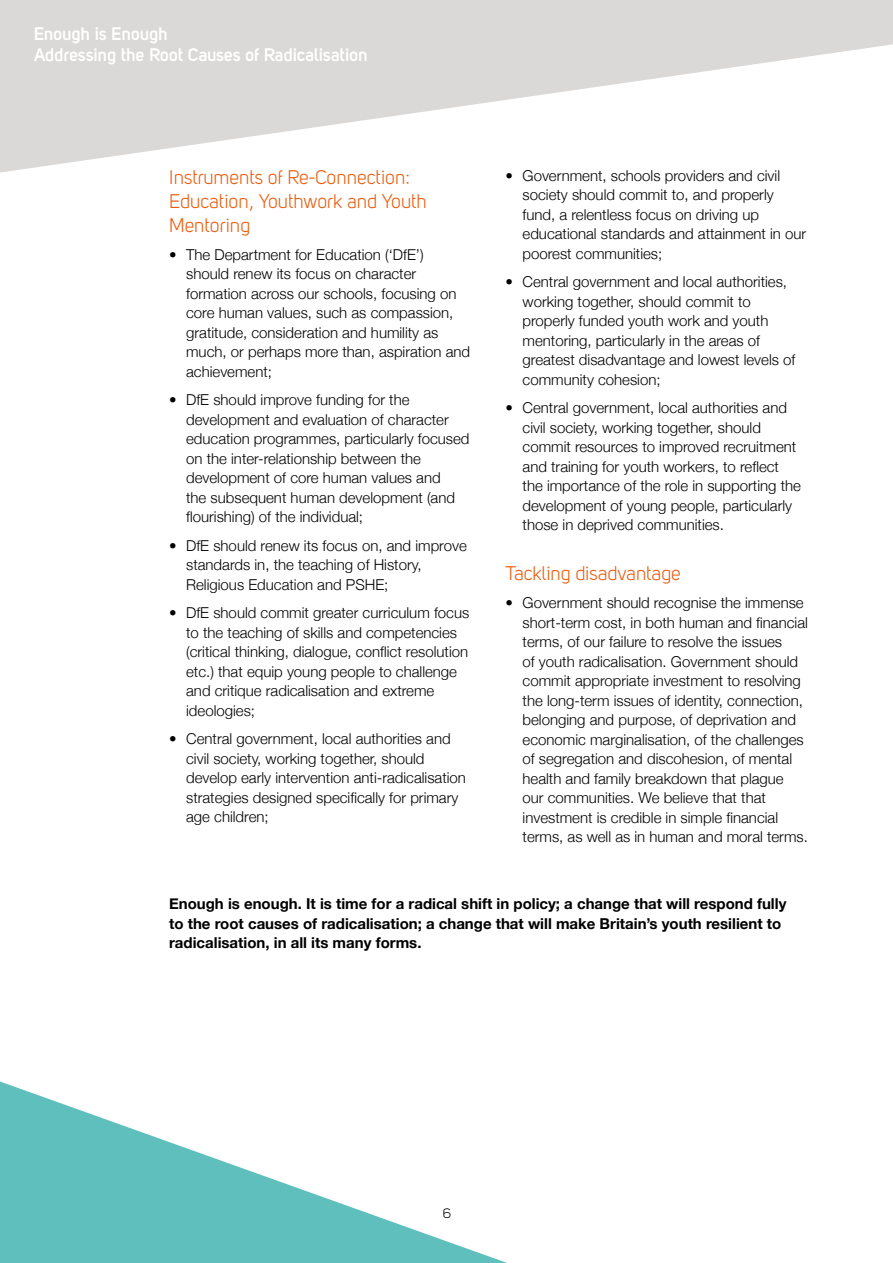
<style>
.page{position:relative;width:893px;height:1263px;background:#fff}
.page>*{position:absolute;margin:0;border:0;box-sizing:border-box;transform-origin:0 0}
.t1{font:19.5px/24px "Uni Sans Book";color:#ea5b0b}
.t2{font:700 18px/21px "Uni Sans Semi";color:#fff}
.t3{font:300 15px/19.5px "Helvetica Neue";color:#000}
.t4{font:700 15px/19.5px "Helvetica Neue";color:#000}
.t5{font:13.5px "Uni Sans Book";color:#000}
</style>
<div class="page">
<svg style="left:0;top:1081px;width:507px;height:182px"></svg>
<svg style="left:0;top:0;width:893px;height:173px;fill:#dbd9d7"></svg>
<p class="t2" style="left:34px;top:23px;width:335px">Enough is Enough<br>Addressing the Root Causes of Radicalisation</p>
<h1 class="t1" style="left:169px;top:165px;width:259px">Instruments of Re-Connection:<br>Education, Youthwork and Youth<br>Mentoring</h1>
<p class="t3" style="left:186px;top:244px;width:285px;text-indent:-17px">• The Department for Education (‘DfE’) should renew its focus on character formation across our schools, focusing on core human values, such as compassion, gratitude, consideration and humility as much, or perhaps more than, aspiration and achievement;</p>
<p class="t3" style="left:186px;top:389px;width:285px;text-indent:-17px">• DfE should improve funding for the development and evaluation of character education programmes, particularly focused on the inter-relationship between the development of core human values and<br>the subsequent human development (and flourishing) of the individual;</p>
<p class="t3" style="left:186px;top:535px;width:282px;text-indent:-17px">• DfE should renew its focus on, and improve standards in, the teaching of History,<br>Religious Education and PSHE;</p>
<p class="t3" style="left:186px;top:602px;width:285px;text-indent:-17px">• DfE should commit greater curriculum focus to the teaching of skills and competencies (critical thinking, dialogue, conflict resolution etc.) that equip young people to challenge and critique radicalisation and extreme ideologies;</p>
<p class="t3" style="left:186px;top:728px;width:281px;text-indent:-17px">• Central government, local authorities and civil society, working together, should develop early intervention anti-radicalisation strategies designed specifically for primary age children;</p>
<p class="t3" style="left:523px;top:165px;width:285px;text-indent:-17px">• Government, schools providers and civil society should commit to, and properly fund, a relentless focus on driving up educational standards and attainment in our poorest communities;</p>
<p class="t3" style="left:523px;top:271px;width:274px;text-indent:-17px">• Central government and local authorities, working together, should commit to properly funded youth work and youth mentoring, particularly in the areas of greatest disadvantage and lowest levels of community cohesion;</p>
<p class="t3" style="left:523px;top:397px;width:280px;text-indent:-17px">• Central government, local authorities and civil society, working together, should commit resources to improved recruitment and training for youth workers, to reflect the importance of the role in supporting the development of young people, particularly those in deprived communities.</p>
<h1 class="t1" style="left:506px;top:562px;width:177px">Tackling disadvantage</h1>
<p class="t3" style="left:523px;top:592px;width:287px;text-indent:-17px">• Government should recognise the immense short-term cost, in both human and financial terms, of our failure to resolve the issues<br>of youth radicalisation. Government should commit appropriate investment to resolving the long-term issues of identity, connection, belonging and purpose, of deprivation and economic marginalisation, of the challenges of segregation and discohesion, of mental health and family breakdown that plague our communities. We believe that that investment is credible in simple financial terms, as well as in human and moral terms.</p>
<p class="t4" style="left:169px;top:894px;width:619px">Enough is enough. It is time for a radical shift in policy; a change that will respond fully to the root causes of radicalisation; a change that will make Britain’s youth resilient to radicalisation, in all its many forms.</p>
<p class="t5" style="left:443px;top:1205px;width:10px">6</p>
</div>
